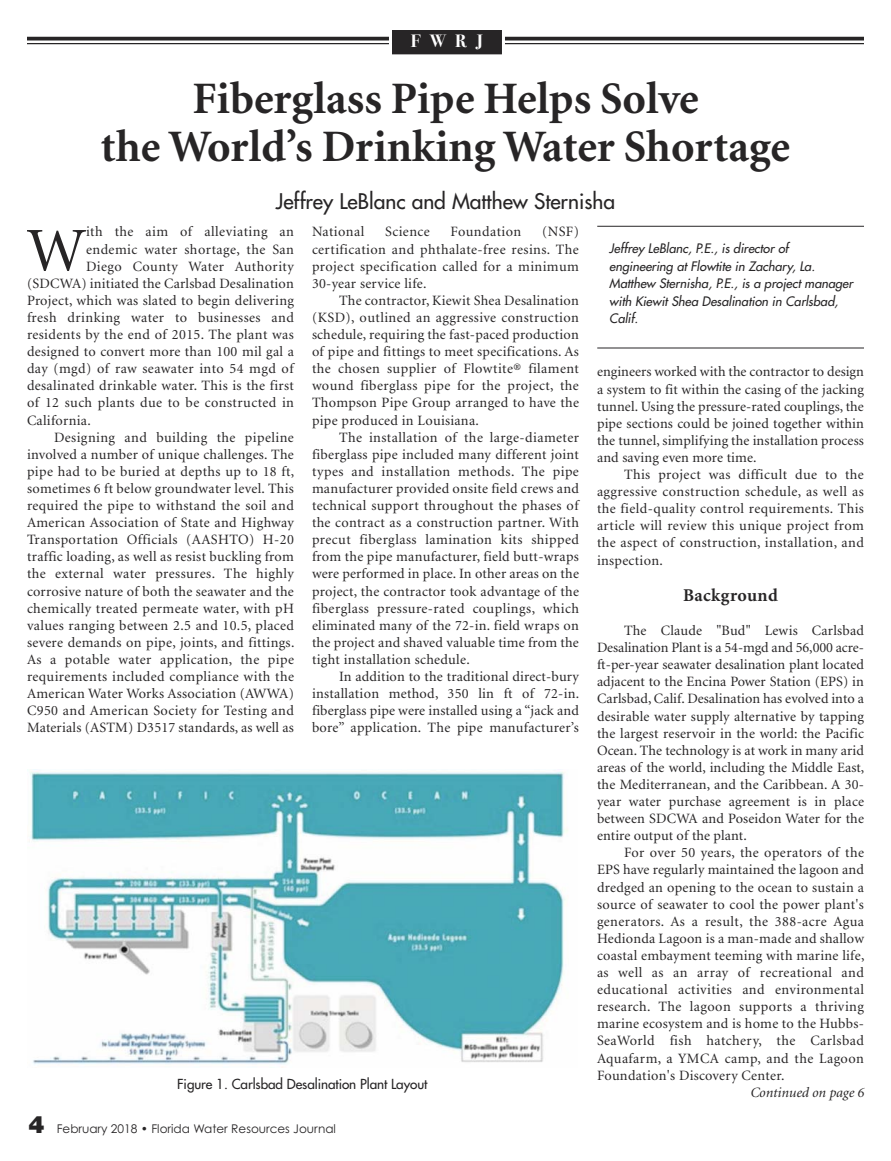
<style>
.page{position:relative;width:891px;height:1161px;background:#fff}
.page>*{position:absolute;margin:0;border:0;box-sizing:border-box;transform-origin:0 0}
.t1{font:62.4px "Minion";color:#272526}
.t2{font:700 45px/48px "Minion";color:#272526;text-align:center}
.t3{font:21px "Futura";color:#272526}
.t4{font:700 18px "Minion";letter-spacing:.02em;color:#272526}
.t5{font:700 18px "Bodoni Svty Two ITCTT";color:#fff}
.t6{font:14.25px/17.1px "Minion";letter-spacing:.02em;color:#272526;text-align:justify}
.t7{font:italic 14.25px "Minion";color:#272526}
.t8{font:13.5px "Futura";letter-spacing:-.005em;color:#272526}
.t9{font:italic 12.75px/17.4px "Futura";color:#272526}
.t10{font:12px "Century Gothic";color:#272526}
.s1{font-family:"Helvetica Neue";font-weight:900;font-size:24px}
</style>
<div class="page">
<hr style="left:597px;top:226px;width:267px;height:1px;background:#272526">
<hr style="left:27px;top:37px;width:837px;height:3px;background:#272526">
<hr style="left:27px;top:43px;width:837px;height:1px;background:#272526">
<div style="left:392px;top:30px;width:110px;height:24px;background:#272526"></div>
<div style="left:389px;top:27px;width:116px;height:30px;border:3px solid #fff"></div>
<hr style="left:597px;top:348px;width:267px;height:1px;background:#272526">
<img style="left:27px;top:769px;width:541px;height:295px">
<p class="t5" style="left:411px;top:30px;width:74px">FWRJ</p>
<h2 class="t2" style="left:101px;top:78px;width:691px">Fiberglass Pipe Helps Solve<br>the World’s Drinking Water Shortage</h2>
<h3 class="t3" style="left:276px;top:191px;width:341px">Jeffrey LeBlanc and Matthew Sternisha</h3>
<p class="t9" style="left:609px;top:241px;width:247px">Jeffrey LeBlanc, P.E., is director of engineering at Flowtite in Zachary, La.<br>Matthew Sternisha, P.E., is a project manager with Kiewit Shea Desalination in Carlsbad, Calif.</p>
<h1 class="t1" style="left:27px;top:226px;width:60px">W</h1>
<p class="t6" style="left:86px;top:225px;width:209px">ith the aim of alleviating an</p>
<p class="t6" style="left:312px;top:225px;width:269px;text-indent:230px">(NSF) certification and phthalate-free resins. The project specification called for a minimum 30-year service life.</p>
<p class="t6" style="left:312px;top:293px;width:269px;text-indent:27px">The contractor, Kiewit Shea Desalination (KSD), outlined an aggressive construction schedule, requiring the fast-paced production of pipe and fittings to meet specifications. As the chosen supplier of Flowtite® filament wound fiberglass pipe for the project, the Thompson Pipe Group arranged to have the pipe produced in Louisiana.</p>
<p class="t6" style="left:312px;top:430px;width:268px;text-indent:27px">The installation of the large-diameter fiberglass pipe included many different joint types and installation methods. The pipe manufacturer provided onsite field crews and technical support throughout the phases of the contract as a construction partner. With precut fiberglass lamination kits shipped from the pipe manufacturer, field butt-wraps were performed in place. In other areas on the project, the contractor took advantage of the fiberglass pressure-rated couplings, which eliminated many of the 72-in. field wraps on the project and shaved valuable time from the tight installation schedule.</p>
<p class="t6" style="left:312px;top:669px;width:269px;text-indent:27px">In addition to the traditional direct-bury installation method, 350 lin ft of 72-in. fiberglass pipe were installed using a “jack and bore” application. The pipe manufacturer’s</p>
<p class="t6" style="left:312px;top:225px;width:54px">National</p>
<p class="t6" style="left:385px;top:225px;width:46px">Science</p>
<p class="t6" style="left:451px;top:225px;width:72px">Foundation</p>
<p class="t6" style="left:86px;top:242px;width:209px">endemic water shortage, the San</p>
<p class="t6" style="left:86px;top:259px;width:209px">Diego County Water Authority</p>
<p class="t6" style="left:27px;top:276px;width:268px">(SDCWA) initiated the Carlsbad Desalination</p>
<p class="t6" style="left:27px;top:293px;width:268px">Project, which was slated to begin delivering</p>
<p class="t6" style="left:27px;top:310px;width:269px">fresh drinking water to businesses and</p>
<p class="t6" style="left:27px;top:327px;width:268px">residents by the end of 2015. The plant was</p>
<p class="t6" style="left:27px;top:344px;width:268px">designed to convert more than 100 mil gal a</p>
<p class="t6" style="left:27px;top:361px;width:268px">day (mgd) of raw seawater into 54 mgd of</p>
<p class="t6" style="left:27px;top:378px;width:269px">desalinated drinkable water. This is the first</p>
<p class="t6" style="left:27px;top:396px;width:269px">of 12 such plants due to be constructed in</p>
<p class="t6" style="left:27px;top:413px;width:65px">California.</p>
<p class="t6" style="left:54px;top:430px;width:241px">Designing and building the pipeline</p>
<p class="t6" style="left:27px;top:447px;width:268px">involved a number of unique challenges. The</p>
<p class="t6" style="left:27px;top:464px;width:269px">pipe had to be buried at depths up to 18 ft,</p>
<p class="t6" style="left:27px;top:481px;width:268px">sometimes 6 ft below groundwater level. This</p>
<p class="t6" style="left:27px;top:498px;width:269px">required the pipe to withstand the soil and</p>
<p class="t6" style="left:27px;top:515px;width:268px">American Association of State and Highway</p>
<p class="t6" style="left:27px;top:532px;width:268px">Transportation Officials (AASHTO) H-20</p>
<p class="t6" style="left:27px;top:549px;width:268px">traffic loading, as well as resist buckling from</p>
<p class="t6" style="left:27px;top:567px;width:269px">the external water pressures. The highly</p>
<p class="t6" style="left:27px;top:584px;width:268px">corrosive nature of both the seawater and the</p>
<p class="t6" style="left:27px;top:601px;width:268px">chemically treated permeate water, with pH</p>
<p class="t6" style="left:27px;top:618px;width:268px">values ranging between 2.5 and 10.5, placed</p>
<p class="t6" style="left:27px;top:635px;width:269px">severe demands on pipe, joints, and fittings.</p>
<p class="t6" style="left:27px;top:652px;width:268px">As a potable water application, the pipe</p>
<p class="t6" style="left:27px;top:669px;width:269px">requirements included compliance with the</p>
<p class="t6" style="left:27px;top:686px;width:268px">American Water Works Association (AWWA)</p>
<p class="t6" style="left:27px;top:703px;width:268px">C950 and American Society for Testing and</p>
<p class="t6" style="left:27px;top:720px;width:268px">Materials (ASTM) D3517 standards, as well as</p>
<p class="t6" style="left:597px;top:365px;width:269px">engineers worked with the contractor to design a system to fit within the casing of the jacking tunnel. Using the pressure-rated couplings, the pipe sections could be joined together within the tunnel, simplifying the installation process and saving even more time.</p>
<p class="t6" style="left:597px;top:467px;width:269px;text-indent:27px">This project was difficult due to the aggressive construction schedule, as well as the field-quality control requirements. This article will review this unique project from the aspect of construction, installation, and inspection.</p>
<p class="t4" style="left:683px;top:588px;width:96px">Background</p>
<p class="t6" style="left:597px;top:623px;width:269px;text-indent:27px">The Claude "Bud" Lewis Carlsbad Desalination Plant is a 54-mgd and 56,000 acre&shy;ft-per-year seawater desalination plant located adjacent to the Encina Power Station (EPS) in Carlsbad, Calif. Desalination has evolved into a desirable water supply alternative by tapping the largest reservoir in the world: the Pacific Ocean. The technology is at work in many arid areas of the world, including the Middle East, the Mediterranean, and the Caribbean. A 30- year water purchase agreement is in place between SDCWA and Poseidon Water for the entire output of the plant.</p>
<p class="t6" style="left:597px;top:845px;width:269px;text-indent:27px">For over 50 years, the operators of the EPS have regularly maintained the lagoon and dredged an opening to the ocean to sustain a source of seawater to cool the power plant's generators. As a result, the 388-acre Agua Hedionda Lagoon is a man-made and shallow coastal embayment teeming with marine life, as well as an array of recreational and educational activities and environmental research. The lagoon supports a thriving marine ecosystem and is home to the Hubbs-SeaWorld fish hatchery, the Carlsbad Aquafarm, a YMCA camp, and the Lagoon Foundation's Discovery Center.</p>
<p class="t8" style="left:177px;top:1078px;width:252px">Figure 1. Carlsbad Desalination Plant Layout</p>
<p class="t7" style="left:750px;top:1087px;width:115px">Continued on page 6</p>
<p class="t10" style="left:28px;top:1122px;width:309px"><span class="s1">4</span> February 2018 • Florida Water Resources Journal</p>
</div>
